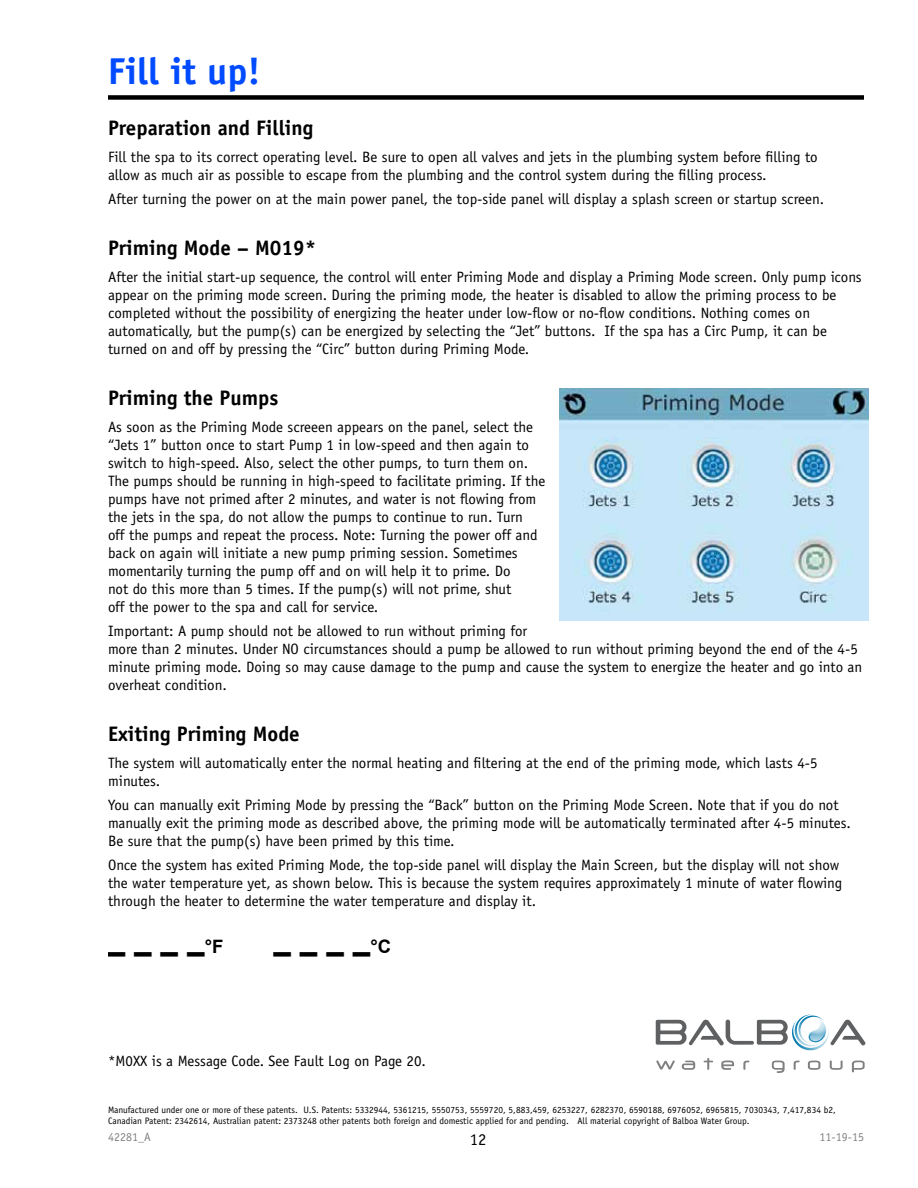
<style>
.page{position:relative;width:918px;height:1188px;background:#fff}
.page>*{position:absolute;margin:0;border:0;box-sizing:border-box;transform-origin:0 0}
.t1{font:700 37.5px "Officina Sans";color:#004bff}
.t2{font:700 31.65px "Arial";color:#000}
.t3{font:700 21px "Officina Sans";color:#000}
.t4{font:16.5px "Officina Sans";color:#000}
.t5{font:15px/18px "Officina Sans";color:#000}
.t6{font:12px "Officina Sans";color:#808285}
.t7{font:9.3px/10.5px "Officina Sans";color:#000}
</style>
<div class="page">
<svg style="left:656px;top:1060px;width:19px;height:10px"></svg>
<svg style="left:682px;top:1061px;width:13px;height:9px"></svg>
<svg style="left:704px;top:1058px;width:9px;height:12px"></svg>
<svg style="left:721px;top:1060px;width:13px;height:10px"></svg>
<svg style="left:794px;top:1061px;width:6px;height:9px"></svg>
<svg style="left:743px;top:1061px;width:6px;height:9px"></svg>
<svg style="left:808px;top:1061px;width:12px;height:9px"></svg>
<svg style="left:830px;top:1060px;width:13px;height:10px"></svg>
<svg style="left:772px;top:1061px;width:13px;height:12px"></svg>
<svg style="left:852px;top:1061px;width:13px;height:11px"></svg>
<svg style="left:656px;top:1015px;width:209px;height:36px"></svg>
<div style="left:108px;top:95px;width:756px;height:5px;background:#000"></div>
<img style="left:559px;top:389px;width:309px;height:232px">
<h1 class="t1" style="left:108px;top:47px;width:154px">Fill it up!</h1>
<h3 class="t3" style="left:108px;top:115px;width:207px">Preparation and Filling</h3>
<p class="t5" style="left:108px;top:148px;width:711px">Fill the spa to its correct operating level. Be sure to open all valves and jets in the plumbing system before filling to allow as much air as possible to escape from the plumbing and the control system during the filling process.</p>
<p class="t5" style="left:108px;top:190px;width:718px">After turning the power on at the main power panel, the top-side panel will display a splash screen or startup screen.</p>
<h3 class="t3" style="left:108px;top:235px;width:210px">Priming Mode – M019*</h3>
<p class="t5" style="left:108px;top:268px;width:755px">After the initial start-up sequence, the control will enter Priming Mode and display a Priming Mode screen. Only pump icons appear on the priming mode screen. During the priming mode, the heater is disabled to allow the priming process to be completed without the possibility of energizing the heater under low-flow or no-flow conditions. Nothing comes on automatically, but the pump(s) can be energized by selecting the “Jet” buttons. If the spa has a Circ Pump, it can be turned on and off by pressing the “Circ” button during Priming Mode.</p>
<h3 class="t3" style="left:108px;top:385px;width:172px">Priming the Pumps</h3>
<p class="t5" style="left:108px;top:418px;width:439px">As soon as the Priming Mode screeen appears on the panel, select the “Jets 1” button once to start Pump 1 in low-speed and then again to switch to high-speed. Also, select the other pumps, to turn them on.<br>The pumps should be running in high-speed to facilitate priming. If the pumps have not primed after 2 minutes, and water is not flowing from the jets in the spa, do not allow the pumps to continue to run. Turn<br>off the pumps and repeat the process. Note: Turning the power off and back on again will initiate a new pump priming session. Sometimes momentarily turning the pump off and on will help it to prime. Do<br>not do this more than 5 times. If the pump(s) will not prime, shut<br>off the power to the spa and call for service.</p>
<p class="t5" style="left:108px;top:622px;width:756px">Important: A pump should not be allowed to run without priming for<br>more than 2 minutes. Under NO circumstances should a pump be allowed to run without priming beyond the end of the 4-5 minute priming mode. Doing so may cause damage to the pump and cause the system to energize the heater and go into an overheat condition.</p>
<h3 class="t3" style="left:108px;top:721px;width:193px">Exiting Priming Mode</h3>
<p class="t5" style="left:108px;top:754px;width:711px">The system will automatically enter the normal heating and filtering at the end of the priming mode, which lasts 4-5 minutes.</p>
<p class="t5" style="left:108px;top:796px;width:744px">You can manually exit Priming Mode by pressing the “Back” button on the Priming Mode Screen. Note that if you do not manually exit the priming mode as described above, the priming mode will be automatically terminated after 4-5 minutes.<br>Be sure that the pump(s) have been primed by this time.</p>
<p class="t5" style="left:108px;top:856px;width:736px">Once the system has exited Priming Mode, the top-side panel will display the Main Screen, but the display will not show the water temperature yet, as shown below. This is because the system requires approximately 1 minute of water flowing through the heater to determine the water temperature and display it.</p>
<h2 class="t2" style="left:108px;top:931px;width:117px">– – – –<sup>°F</sup></h2>
<h2 class="t2" style="left:274px;top:931px;width:119px">– – – –<sup>°C</sup></h2>
<p class="t5" style="left:108px;top:1052px;width:320px">*M0XX is a Message Code. See Fault Log on Page 20.</p>
<p class="t7" style="left:108px;top:1105px;width:729px">Manufactured under one or more of these patents. U.S. Patents: 5332944, 5361215, 5550753, 5559720, 5,883,459, 6253227, 6282370, 6590188, 6976052, 6965815, 7030343, 7,417,834 b2,<br>Canadian Patent: 2342614, Australian patent: 2373248 other patents both foreign and domestic applied for and pending. All material copyright of Balboa Water Group.</p>
<p class="t6" style="left:108px;top:1130px;width:44px">42281_A</p>
<p class="t4" style="left:470px;top:1129px;width:18px">12</p>
<p class="t6" style="left:820px;top:1130px;width:46px">11-19-15</p>
</div>
